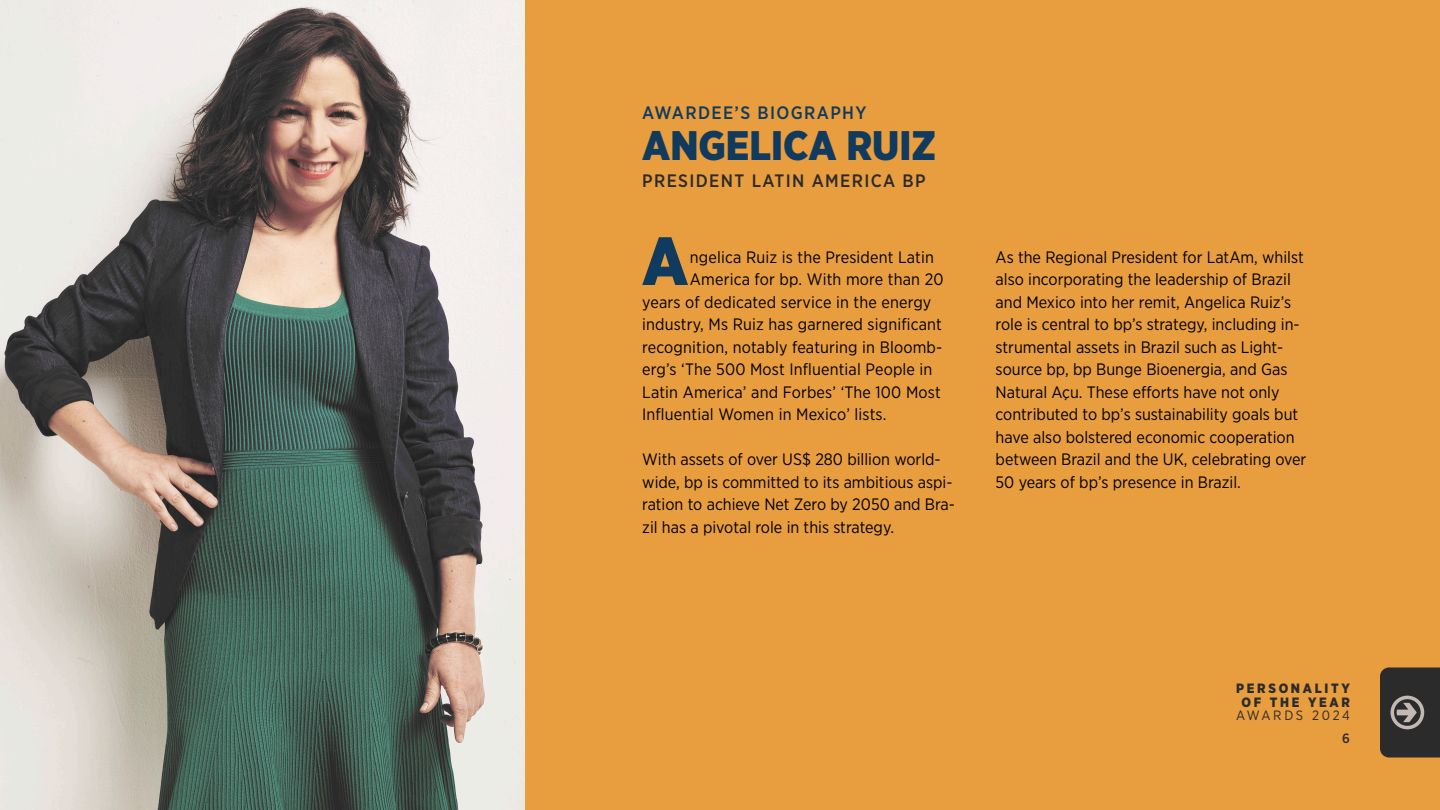
<style>
.page{position:relative;width:1440px;height:810px;background:#fff}
.page>*{position:absolute;margin:0;border:0;box-sizing:border-box;transform-origin:0 0}
.first{font:900 67.8px "Gotham Narrow";color:#103b5e}
.t1{font:900 41.25px "Gotham Narrow";color:#103b5e}
.t2{font:500 18px "Gotham Narrow";letter-spacing:.075em;color:#2b2b2b}
.t3{font:500 18px "Gotham Narrow";letter-spacing:.075em;color:#103b5e}
.corpo{font:16.5px/22.5px "Gotham Narrow";color:#000}
.first-2{font:16.5px "Gotham Narrow";letter-spacing:.01em;color:#000}
.t4{font:900 13.5px/13.5px "Gotham Narrow";letter-spacing:.2em;color:#2b2b2b;text-align:center}
.t5{font:13.5px "Gotham Narrow";letter-spacing:.19em;color:#2b2b2b}
.t6{font:500 13.5px "Gotham Narrow";color:#2b2b2b}
</style>
<div class="page">
<div style="left:0;top:0;width:1440px;height:810px;background:linear-gradient(to bottom,#e89d3f,#e89d3f)"></div>
<img style="left:0;top:0;width:524px;height:810px">
<svg style="left:1380px;top:668px;width:60px;height:90px"></svg>
<p class="t3" style="left:642px;top:102px;width:226px">AWARDEE’S BIOGRAPHY</p>
<p class="t1" style="left:642px;top:119px;width:295px">ANGELICA RUIZ</p>
<p class="t2" style="left:642px;top:169px;width:285px">PRESIDENT LATIN AMERICA BP</p>
<p class="first" style="left:642px;top:216px;width:48px">A</p>
<p class="first-2" style="left:690px;top:246px;width:246px">ngelica Ruiz is the President Latin</p>
<p class="first-2" style="left:690px;top:269px;width:255px">America for bp. With more than 20</p>
<p class="first-2" style="left:642px;top:291px;width:291px">years of dedicated service in the energy</p>
<p class="first-2" style="left:642px;top:314px;width:301px">industry, Ms Ruiz has garnered significant</p>
<p class="first-2" style="left:642px;top:336px;width:302px">recognition, notably featuring in Bloomb-</p>
<p class="first-2" style="left:642px;top:359px;width:292px">erg’s ‘The 500 Most Influential People in</p>
<p class="first-2" style="left:642px;top:381px;width:300px">Latin America’ and Forbes’ ‘The 100 Most</p>
<p class="first-2" style="left:642px;top:404px;width:246px">Influential Women in Mexico’ lists.</p>
<p class="corpo" style="left:642px;top:448px;width:314px">With assets of over US$ 280 billion world&shy;wide, bp is committed to its ambitious aspi&shy;ration to achieve Net Zero by 2050 and Bra&shy;zil has a pivotal role in this strategy.</p>
<p class="corpo" style="left:996px;top:245px;width:312px">As the Regional President for LatAm, whilst also incorporating the leadership of Brazil and Mexico into her remit, Angelica Ruiz’s role is central to bp’s strategy, including in&shy;strumental assets in Brazil such as Light&shy;source bp, bp Bunge Bioenergia, and Gas Natural Açu. These efforts have not only contributed to bp’s sustainability goals but have also bolstered economic cooperation between Brazil and the UK, celebrating over 50 years of bp’s presence in Brazil.</p>
<p class="t4" style="left:1236px;top:681px;width:115px">PERSONALITY<br>OF THE YEAR</p>
<p class="t5" style="left:1236px;top:707px;width:115px">AWARDS 2024</p>
<p class="t6" style="left:1342px;top:729px;width:9px">6</p>
</div>
